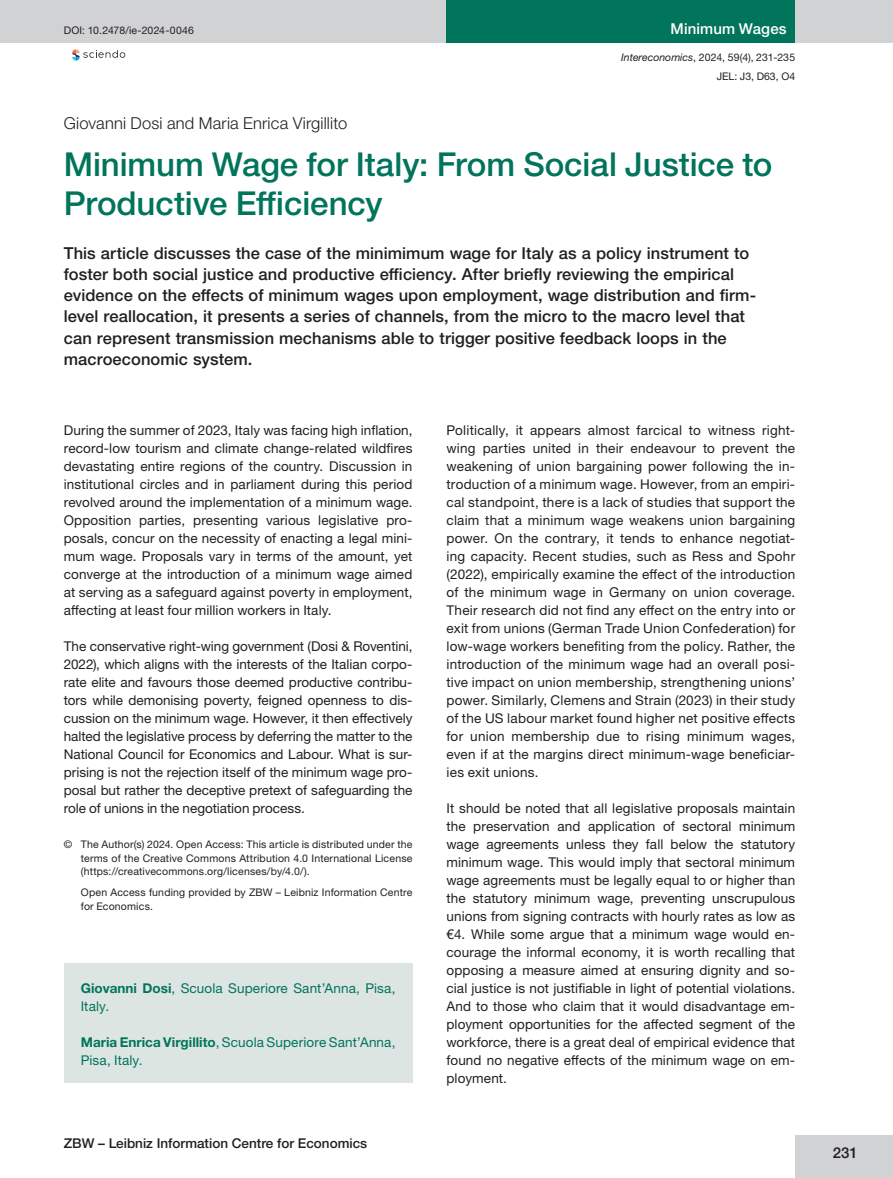
<style>
.page{position:relative;width:893px;height:1178px;background:#fff}
.page>*{position:absolute;margin:0;border:0;box-sizing:border-box;transform-origin:0 0}
.Hauptüberschrift{font:500 33px/39px "Helvetica Neue LTW1 G";letter-spacing:-.005em;color:#01745c}
.Vorspann{font:500 16.5px/21px "Helvetica Neue LTW1 G";letter-spacing:.005em;color:#231f20}
.Autorenname{font:300 16.5px "Helvetica Neue LTW1 G";letter-spacing:.01em;color:#231f20}
.t1{font:500 15px "Helvetica Neue LTW1 G";letter-spacing:.01em;color:#fff}
.t2{font:500 15px "Helvetica Neue LTW1 G";color:#231f20}
.Fließtext{font:13.5px/18px "Helvetica Neue LTW1 G";letter-spacing:.01em;color:#231f20;text-align:justify}
.Autorenkasten{font:13.5px/18px "Helvetica Neue LTW1 G";letter-spacing:.01em;color:#01745c}
.t3{font:500 13.5px "Helvetica Neue LTW1 G";color:#231f20}
.Open_Access_Kasten{font:10.5px/13.5px "Helvetica Neue LTW1 G";letter-spacing:.02em;color:#231f20;text-align:justify}
.Zitationshinweis_rechtsbündig{font:10.5px "Helvetica Neue LTW1 G";letter-spacing:.005em;color:#231f20}
.DOI_linksbündig{font:10.5px "Helvetica Neue LTW1 G";letter-spacing:.015em;color:#231f20}
.JEL{font:10.5px "Helvetica Neue LTW1 G";color:#231f20}
.s1{font-style:italic}
.s2{font-weight:700}
</style>
<div class="page">
<div style="left:0;top:0;width:893px;height:43px;background:#d1d2d4"></div>
<div style="left:446px;top:0;width:349px;height:43px;background:#01745c"></div>
<div style="left:795px;top:1135px;width:98px;height:43px;background:#d1d2d4"></div>
<svg style="left:72px;top:49px;width:53px;height:12px"></svg>
<div style="left:64px;top:963px;width:348px;height:120px;background:#dde5e2"></div>
<p class="DOI_linksbündig" style="left:64px;top:24px;width:132px">DOI: 10.2478/ie-2024-0046</p>
<p class="t1" style="left:671px;top:20px;width:118px">Minimum Wages</p>
<p class="Zitationshinweis_rechtsbündig" style="left:621px;top:51px;width:175px"><span class="s1">Intereconomics</span>, 2024, 59(4), 231-235</p>
<p class="JEL" style="left:717px;top:70px;width:80px">JEL: J3, D63, O4</p>
<p class="Autorenname" style="left:64px;top:113px;width:285px">Giovanni Dosi and Maria Enrica Virgillito</p>
<p class="Hauptüberschrift" style="left:64px;top:145px;width:710px">Minimum Wage for Italy: From Social Justice to<br>Productive Efficiency</p>
<p class="Vorspann" style="left:64px;top:243px;width:694px">This article discusses the case of the minimimum wage for Italy as a policy instrument to foster both social justice and productive efficiency. After briefly reviewing the empirical evidence on the effects of minimum wages upon employment, wage distribution and firm&shy;level reallocation, it presents a series of channels, from the micro to the macro level that can represent transmission mechanisms able to trigger positive feedback loops in the macroeconomic system.</p>
<p class="Fließtext" style="left:64px;top:421px;width:350px">During the summer of 2023, Italy was facing high inflation, record-low tourism and climate change-related wildfires devastating entire regions of the country. Discussion in institutional circles and in parliament during this period revolved around the implementation of a minimum wage.<br>Opposition parties, presenting various legislative pro&shy;posals, concur on the necessity of enacting a legal mini&shy;mum wage. Proposals vary in terms of the amount, yet converge at the introduction of a minimum wage aimed at serving as a safeguard against poverty in employment, affecting at least four million workers in Italy.</p>
<p class="Fließtext" style="left:64px;top:637px;width:350px">The conservative right-wing government (Dosi &amp; Roventini, 2022), which aligns with the interests of the Italian corpo&shy;rate elite and favours those deemed productive contribu&shy;tors while demonising poverty, feigned openness to dis&shy;cussion on the minimum wage. However, it then effectively halted the legislative process by deferring the matter to the National Council for Economics and Labour. What is sur&shy;prising is not the rejection itself of the minimum wage pro&shy;posal but rather the deceptive pretext of safeguarding the role of unions in the negotiation process.</p>
<p class="Open_Access_Kasten" style="left:81px;top:837px;width:333px;text-indent:-17px">© The Author(s) 2024. Open Access: This article is distributed under the terms of the Creative Commons Attribution 4.0 International License (https://creativecommons.org/licenses/by/4.0/).</p>
<p class="Open_Access_Kasten" style="left:81px;top:885px;width:333px">Open Access funding provided by ZBW – Leibniz Information Centre for Economics.</p>
<p class="Autorenkasten" style="left:81px;top:979px;width:316px"><span class="s2">Giovanni Dosi</span>, Scuola Superiore Sant’Anna, Pisa,<br>Italy.</p>
<p class="Autorenkasten" style="left:81px;top:1033px;width:316px"><span class="s2">Maria Enrica Virgillito</span>, Scuola Superiore Sant’Anna,<br>Pisa, Italy.</p>
<p class="t3" style="left:64px;top:1135px;width:305px">ZBW – Leibniz Information Centre for Economics</p>
<p class="Fließtext" style="left:446px;top:421px;width:350px">Politically, it appears almost farcical to witness right&shy;wing parties united in their endeavour to prevent the weakening of union bargaining power following the in&shy;troduction of a minimum wage. However, from an empiri&shy;cal standpoint, there is a lack of studies that support the claim that a minimum wage weakens union bargaining power. On the contrary, it tends to enhance negotiat&shy;ing capacity. Recent studies, such as Ress and Spohr (2022), empirically examine the effect of the introduction of the minimum wage in Germany on union coverage.<br>Their research did not find any effect on the entry into or exit from unions (German Trade Union Confederation) for low-wage workers benefiting from the policy. Rather, the introduction of the minimum wage had an overall posi&shy;tive impact on union membership, strengthening unions’ power. Similarly, Clemens and Strain (2023) in their study of the US labour market found higher net positive effects for union membership due to rising minimum wages, even if at the margins direct minimum-wage beneficiar&shy;ies exit unions.</p>
<p class="Fließtext" style="left:446px;top:799px;width:350px">It should be noted that all legislative proposals maintain the preservation and application of sectoral minimum wage agreements unless they fall below the statutory minimum wage. This would imply that sectoral minimum wage agreements must be legally equal to or higher than the statutory minimum wage, preventing unscrupulous unions from signing contracts with hourly rates as low as €4. While some argue that a minimum wage would en&shy;courage the informal economy, it is worth recalling that opposing a measure aimed at ensuring dignity and so&shy;cial justice is not justifiable in light of potential violations.<br>And to those who claim that it would disadvantage em&shy;ployment opportunities for the affected segment of the workforce, there is a great deal of empirical evidence that found no negative effects of the minimum wage on em&shy;ployment.</p>
<p class="t2" style="left:833px;top:1143px;width:27px">231</p>
</div>
